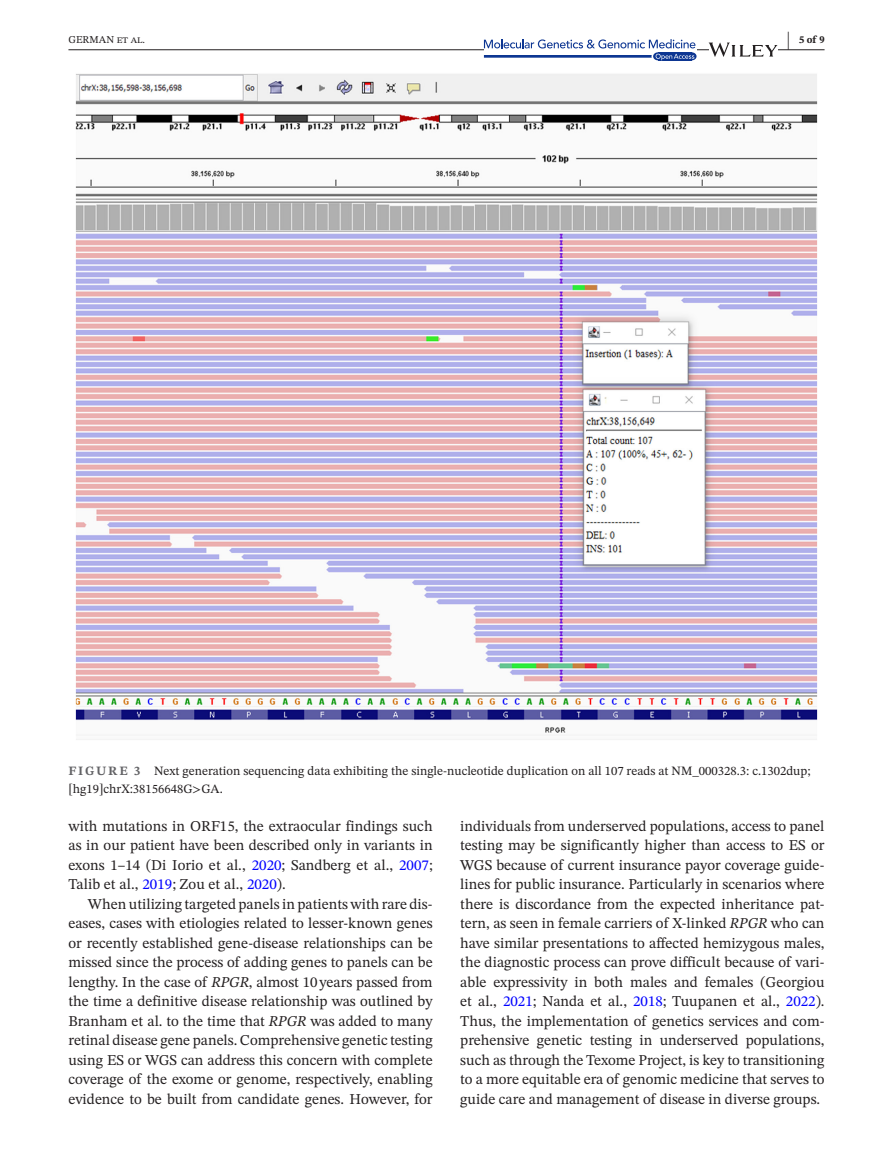
<style>
.page{position:relative;width:893px;height:1174px;background:#fff}
.page>*{position:absolute;margin:0;border:0;box-sizing:border-box;transform-origin:0 0}
.t1{font:700 21px "STIX Two Text";color:#231f20;scale:.42 1}
.t2{font:15px/19.5px "STIX Two Text";color:#231f20;text-align:justify}
.t3{font:12.75px/18px "STIX Two Text";color:#231f20}
.t4{font:10.5px "STIX Two Text";color:#231f20}
.t5{font:700 10.5px "STIX Two Text";color:#231f20}
.s1{font-weight:700;color:#636366}
.s2{font-family:"STIX"}
.s3{color:#00f}
.s4{font-style:italic}
</style>
<div class="page">
<hr style="left:68px;top:49px;width:756px;height:1px;background:#231f20">
<svg style="left:484px;top:39px;width:211px;height:21px"></svg>
<svg style="left:709px;top:43px;width:68px;height:14px"></svg>
<img style="left:76px;top:74px;width:741px;height:666px">
<h1 class="t1" style="left:787px;top:24px;width:8px">|</h1>
<p class="t4" style="left:68px;top:32px;width:78px">GERMAN et al.</p>
<p class="t5" style="left:799px;top:32px;width:27px">5 of 9</p>
<p class="t3" style="left:68px;top:761px;width:744px"><span class="s1">FIGURE 3</span> Next generation sequencing data exhibiting the single-nucleotide duplication on all 107 reads at NM_000328.3: c.1302dup; [hg19]chrX:38156648G<span class="s2">&gt;</span>GA.</p>
<p class="t2" style="left:68px;top:816px;width:366px">with mutations in ORF15, the extraocular findings such as in our patient have been described only in variants in exons 1–14 (Di Iorio et al., <span class="s3">2020</span>; Sandberg et al., <span class="s3">2007</span>; Talib et al., <span class="s3">2019</span>; Zou et al., <span class="s3">2020</span>).</p>
<p class="t2" style="left:68px;top:894px;width:366px;text-indent:20px">When utilizing targeted panels in patients with rare dis&shy;eases, cases with etiologies related to lesser-known genes or recently established gene-disease relationships can be missed since the process of adding genes to panels can be lengthy. In the case of <span class="s4">RPGR</span>, almost 10years passed from the time a definitive disease relationship was outlined by Branham et al. to the time that <span class="s4">RPGR</span> was added to many retinal disease gene panels. Comprehensive genetic testing using ES or WGS can address this concern with complete coverage of the exome or genome, respectively, enabling evidence to be built from candidate genes. However, for</p>
<p class="t2" style="left:460px;top:816px;width:366px">individuals from underserved populations, access to panel testing may be significantly higher than access to ES or WGS because of current insurance payor coverage guide&shy;lines for public insurance. Particularly in scenarios where there is discordance from the expected inheritance pat&shy;tern, as seen in female carriers of X-linked <span class="s4">RPGR</span> who can have similar presentations to affected hemizygous males, the diagnostic process can prove difficult because of vari&shy;able expressivity in both males and females (Georgiou et al., <span class="s3">2021</span>; Nanda et al., <span class="s3">2018</span>; Tuupanen et al., <span class="s3">2022</span>).<br>Thus, the implementation of genetics services and com&shy;prehensive genetic testing in underserved populations, such as through the Texome Project, is key to transitioning to a more equitable era of genomic medicine that serves to guide care and management of disease in diverse groups.</p>
</div>
